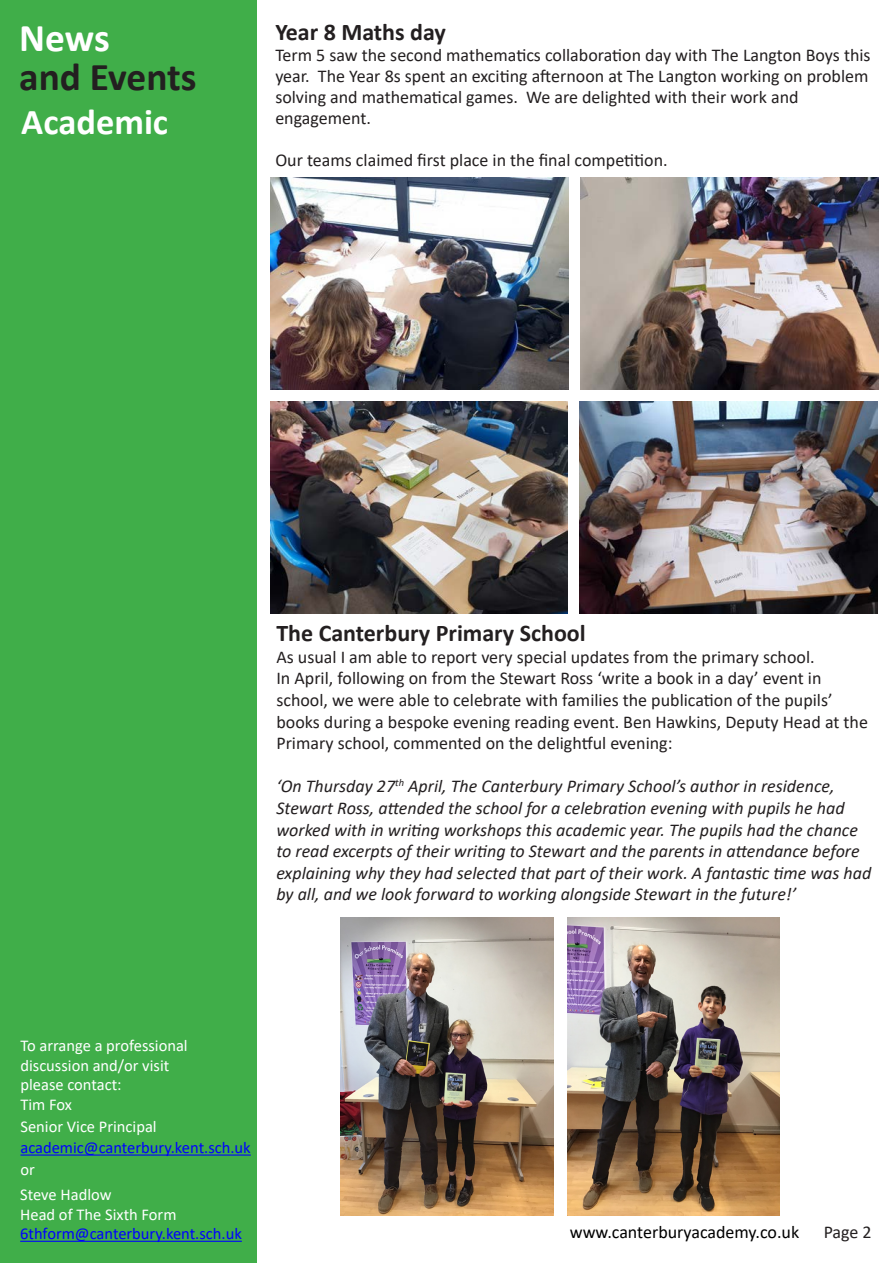
<style>
.page{position:relative;width:893px;height:1263px;background:#fff}
.page>*{position:absolute;margin:0;border:0;box-sizing:border-box;transform-origin:0 0}
.t1{font:700 39.45px "Calibri";color:#231f20}
.t2{font:700 39.45px "Calibri";color:#fff}
.t3{font:700 36.45px "Calibri";color:#fff}
.t4{font:700 24px "Calibri";color:#231f20}
.t5{font:18px/21.6px "Calibri";color:#231f20;text-align:justify}
.t6{font:italic 18px/21.6px "Calibri";color:#231f20}
.t7{font:18px "Calibri";color:#000}
.t8{font:16.5px "Calibri";color:#fff}
.t9{font:16.5px "Calibri";color:#00f}
</style>
<div class="page">
<div style="left:0;top:0;width:256px;height:1263px;background:#40ae49"></div>
<hr style="left:20px;top:1154px;width:231px;height:1px;background:#00f">
<hr style="left:20px;top:1241px;width:222px;height:1px;background:#00f">
<img style="left:580px;top:177px;width:298px;height:213px">
<img style="left:271px;top:177px;width:297px;height:213px">
<img style="left:580px;top:401px;width:297px;height:213px">
<img style="left:270px;top:401px;width:298px;height:213px">
<img style="left:341px;top:917px;width:212px;height:298px">
<img style="left:567px;top:917px;width:213px;height:298px">
<p class="t2" style="left:19px;top:10px;width:92px">News</p>
<p class="t1" style="left:19px;top:49px;width:179px">and Events</p>
<p class="t3" style="left:21px;top:96px;width:148px">Academic</p>
<p class="t4" style="left:275px;top:15px;width:172px">Year 8 Maths day</p>
<p class="t5" style="left:275px;top:44px;width:597px;line-height:21px">Term 5 saw the second mathematics collaboration day with The Langton Boys this year. The Year 8s spent an exciting afternoon at The Langton working on problem solving and mathematical games. We are delighted with their work and</p>
<p class="t5" style="left:275px;top:106px;width:97px">engagement.</p>
<p class="t5" style="left:275px;top:148px;width:394px">Our teams claimed first place in the final competition.</p>
<p class="t4" style="left:276px;top:616px;width:311px">The Canterbury Primary School</p>
<p class="t5" style="left:276px;top:646px;width:540px">As usual I am able to report very special updates from the primary school.</p>
<p class="t5" style="left:276px;top:667px;width:593px;text-align:left">In April, following on from the Stewart Ross ‘write a book in a day’ event in school, we were able to celebrate with families the publication of the pupils’ books during a bespoke evening reading event. Ben Hawkins, Deputy Head at the Primary school, commented on the delightful evening:</p>
<p class="t6" style="left:276px;top:775px;width:596px">‘On Thursday 27<sup>th</sup> April, The Canterbury Primary School’s author in residence, Stewart Ross, attended the school for a celebration evening with pupils he had worked with in writing workshops this academic year. The pupils had the chance to read excerpts of their writing to Stewart and the parents in attendance before explaining why they had selected that part of their work. A fantastic time was had by all, and we look forward to working alongside Stewart in the future!’</p>
<p class="t8" style="left:20px;top:1034px;width:169px">To arrange a professional</p>
<p class="t8" style="left:20px;top:1054px;width:150px">discussion and/or visit</p>
<p class="t8" style="left:20px;top:1073px;width:103px">please contact:</p>
<p class="t8" style="left:20px;top:1093px;width:53px">Tim Fox</p>
<p class="t8" style="left:20px;top:1115px;width:138px">Senior Vice Principal</p>
<p class="t9" style="left:20px;top:1136px;width:232px">academic@canterbury.kent.sch.uk</p>
<p class="t8" style="left:20px;top:1158px;width:16px">or</p>
<p class="t8" style="left:20px;top:1183px;width:93px">Steve Hadlow</p>
<p class="t8" style="left:20px;top:1203px;width:158px">Head of The Sixth Form</p>
<p class="t9" style="left:20px;top:1222px;width:223px">6thform@canterbury.kent.sch.uk</p>
<p class="t7" style="left:570px;top:1219px;width:231px">www.canterburyacademy.co.uk</p>
<p class="t5" style="left:824px;top:1220px;width:50px">Page 2</p>
</div>
